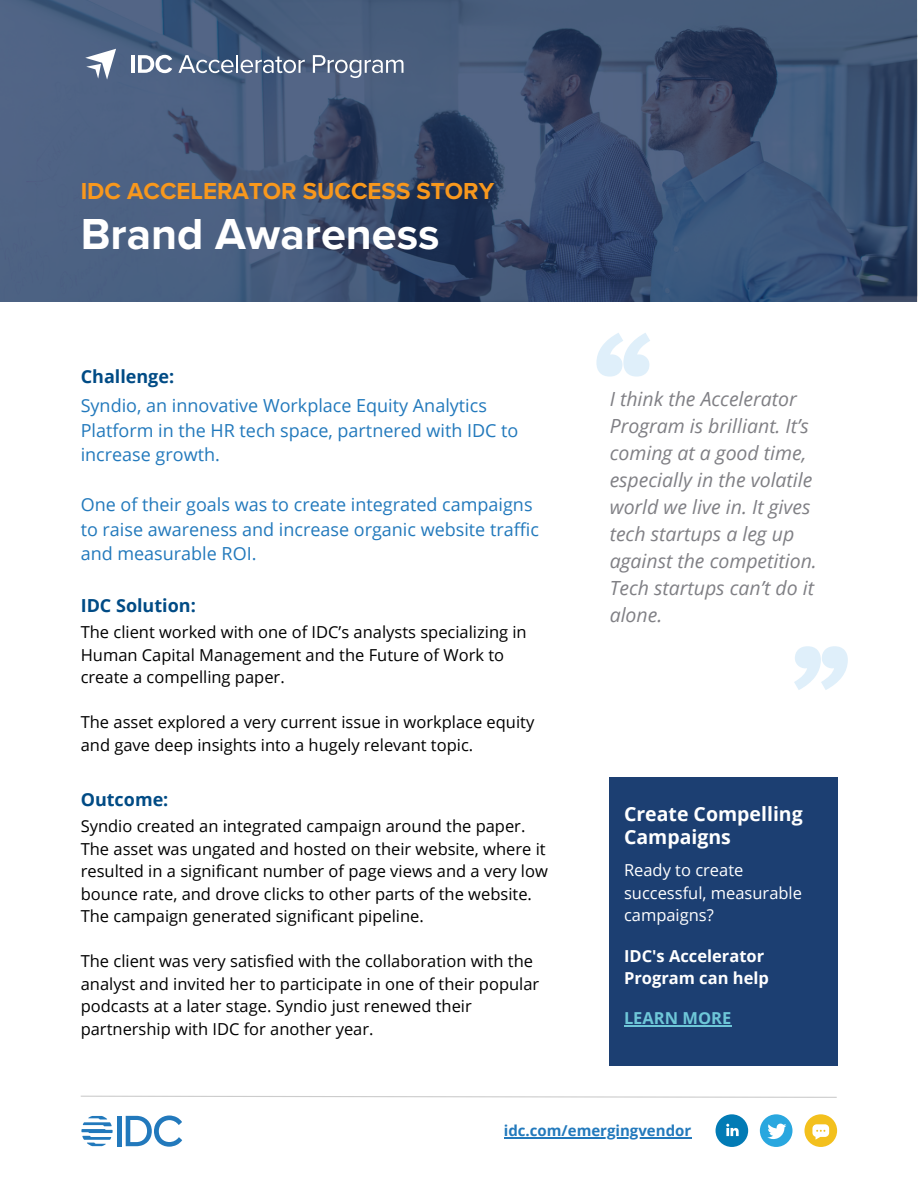
<style>
.page{position:relative;width:918px;height:1188px;background:#fff}
.page>*{position:absolute;margin:0;border:0;box-sizing:border-box;transform-origin:0 0}
.t1{font:700 45px "Proxima Nova";color:#fff}
.t2{font:700 24px "Proxima Nova";color:#f8981d}
.t3{font:italic 19.5px/27px "Open Sans";color:#808085}
.t4{font:700 19.5px/22.5px "Open Sans";color:#fff}
.t5{font:18px/24.8px "Open Sans";color:#2279bc}
.t6{font:700 18px "Open Sans";color:#004b85}
.t7{font:16.5px/22.5px "Open Sans";color:#000}
.t8{font:16.5px/22.5px "Open Sans";color:#fff}
.t9{font:700 16.5px/22.5px "Open Sans";color:#fff}
.t10{font:700 16.5px "Open Sans";color:#6ec7d8}
.t11{font:700 15px "Open Sans";color:#2279bc}
</style>
<div class="page">
<img style="left:0;top:0;width:918px;height:301px">
<svg style="left:80px;top:1095px;width:757px;height:3px"></svg>
<div style="left:117px;top:1116px;width:5px;height:30px;background:#2279bc"></div>
<svg style="left:126px;top:1116px;width:56px;height:31px"></svg>
<svg style="left:81px;top:1116px;width:32px;height:30px"></svg>
<svg style="left:85px;top:49px;width:31px;height:31px"></svg>
<hr style="left:131px;top:55px;width:4px;height:18px;background:#fff">
<svg style="left:138px;top:55px;width:34px;height:18px"></svg>
<svg style="left:178px;top:55px;width:127px;height:18px"></svg>
<svg style="left:313px;top:55px;width:90px;height:23px"></svg>
<div style="left:610px;top:777px;width:227px;height:289px;background:#1c3f72"></div>
<svg style="left:760px;top:1114px;width:32px;height:33px"></svg>
<svg style="left:716px;top:1114px;width:32px;height:33px"></svg>
<svg style="left:804px;top:1114px;width:33px;height:33px"></svg>
<svg style="left:596px;top:333px;width:54px;height:44px"></svg>
<svg style="left:794px;top:646px;width:54px;height:44px"></svg>
<hr style="left:624px;top:1025px;width:107px;height:1px;background:#6ec7d8">
<hr style="left:504px;top:1137px;width:187px;height:2px;background:#2279bc">
<h2 class="t2" style="left:81px;top:180px;width:415px">IDC ACCELERATOR SUCCESS STORY</h2>
<h1 class="t1" style="left:81px;top:213px;width:361px">Brand Awareness</h1>
<p class="t6" style="left:81px;top:364px;width:95px">Challenge:</p>
<p class="t5" style="left:81px;top:392px;width:439px">Syndio, an innovative Workplace Equity Analytics<br>Platform in the HR tech space, partnered with IDC to increase growth.</p>
<p class="t5" style="left:81px;top:491px;width:460px">One of their goals was to create integrated campaigns to raise awareness and increase organic website traffic and measurable ROI.</p>
<p class="t6" style="left:81px;top:593px;width:117px">IDC Solution:</p>
<p class="t7" style="left:81px;top:621px;width:448px">The client worked with one of IDC’s analysts specializing in<br>Human Capital Management and the Future of Work to create a compelling paper.</p>
<p class="t7" style="left:81px;top:711px;width:455px">The asset explored a very current issue in workplace equity and gave deep insights into a hugely relevant topic.</p>
<p class="t6" style="left:81px;top:787px;width:89px">Outcome:</p>
<p class="t7" style="left:81px;top:815px;width:469px">Syndio created an integrated campaign around the paper.<br>The asset was ungated and hosted on their website, where it resulted in a significant number of page views and a very low bounce rate, and drove clicks to other parts of the website.<br>The campaign generated significant pipeline.</p>
<p class="t7" style="left:81px;top:950px;width:460px">The client was very satisfied with the collaboration with the analyst and invited her to participate in one of their popular podcasts at a later stage. Syndio just renewed their partnership with IDC for another year.</p>
<p class="t3" style="left:610px;top:384px;width:209px">I think the Accelerator<br>Program is brilliant. It’s coming at a good time, especially in the volatile world we live in. It gives tech startups a leg up against the competition.<br>Tech startups can’t do it alone.</p>
<p class="t4" style="left:624px;top:803px;width:180px">Create Compelling<br>Campaigns</p>
<p class="t8" style="left:624px;top:859px;width:180px">Ready to create successful, measurable campaigns?</p>
<p class="t9" style="left:624px;top:944px;width:146px">IDC's Accelerator<br>Program can help</p>
<p class="t10" style="left:624px;top:1007px;width:109px">LEARN MORE</p>
<p class="t11" style="left:504px;top:1120px;width:189px">idc.com/emergingvendor</p>
</div>
